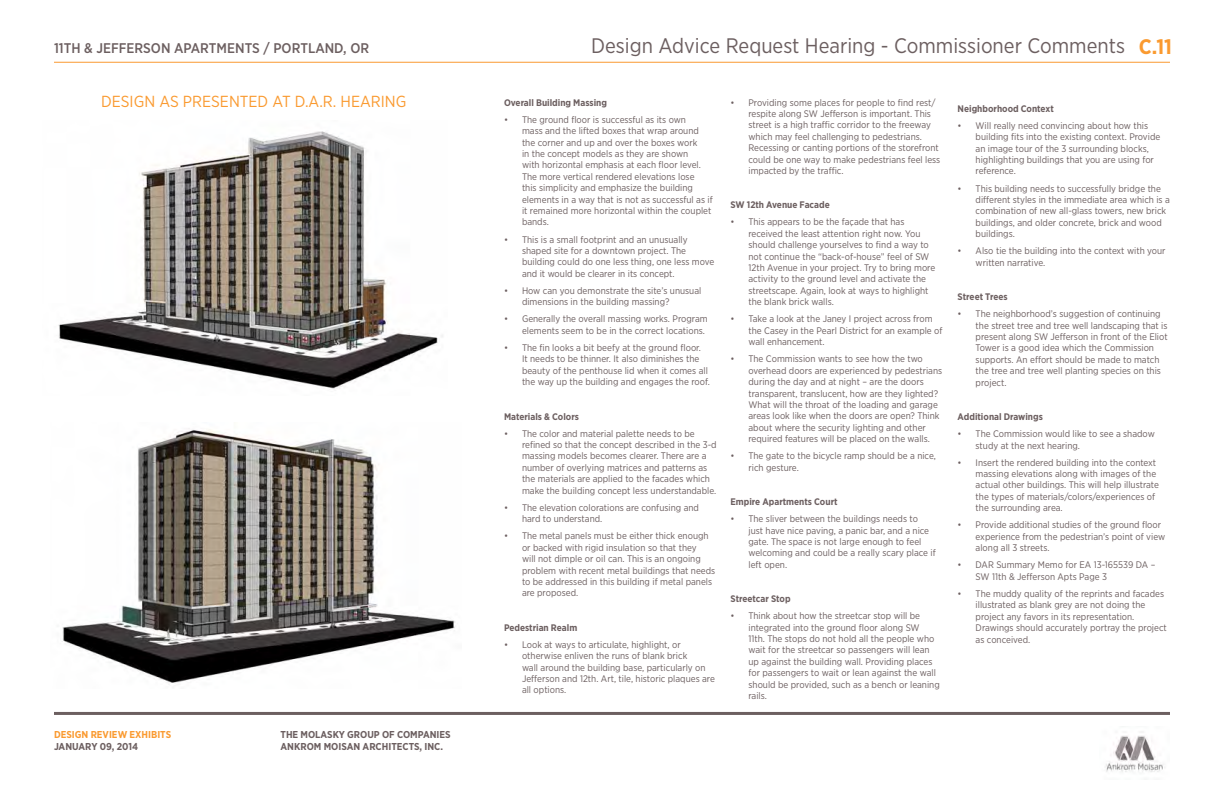
<style>
.page{position:relative;width:1224px;height:792px;background:#fff}
.page>*{position:absolute;margin:0;border:0;box-sizing:border-box;transform-origin:0 0}
.t1{font:21px "Gotham Narrow";color:#6c5f60}
.t2{font:700 21px "Gotham Narrow";color:#fa9a30}
.t3{font:16px "Gotham Narrow";color:#fa9a30}
.t4{font:500 14px "Gotham Narrow";color:#6c5f60}
.t5{font:700 10px "Gotham Narrow";color:#6c5f60}
.t6{font:700 10px "Gotham Narrow";color:#fa9a30}
.t7{font:9.5px/11.4px "Gotham Narrow";color:#6c5f60}
.t8{font:700 9.5px "Gotham Narrow";color:#6c5f60}
</style>
<div class="page">
<hr style="left:54px;top:62px;width:1116px;height:1px;background:#fa9a30">
<hr style="left:54px;top:712px;width:1116px;height:3px;background:#6c5f60">
<img style="left:1105px;top:731px;width:60px;height:41px">
<img style="left:58px;top:131px;width:385px;height:258px">
<img style="left:62px;top:428px;width:393px;height:255px">
<h1 class="t1" style="left:591px;top:33px;width:535px">Design Advice Request Hearing - Commissioner Comments</h1>
<h3 class="t4" style="left:54px;top:40px;width:307px">11TH &amp; JEFFERSON APARTMENTS / PORTLAND, OR</h3>
<h1 class="t2" style="left:1139px;top:34px;width:35px">C.11</h1>
<h2 class="t3" style="left:101px;top:92px;width:307px">DESIGN AS PRESENTED AT D.A.R. HEARING</h2>
<p class="t6" style="left:54px;top:729px;width:13px">Design</p>
<p class="t6" style="left:91px;top:729px;width:82px">rEVIEW EXHIBITS</p>
<p class="t5" style="left:54px;top:741px;width:2px">january</p>
<p class="t5" style="left:100px;top:741px;width:40px">09, 2014</p>
<p class="t5" style="left:280px;top:729px;width:7px">The</p>
<p class="t5" style="left:301px;top:729px;width:15px">Molasky</p>
<p class="t5" style="left:347px;top:729px;width:8px">group</p>
<p class="t5" style="left:382px;top:729px;width:22px">of companies</p>
<p class="t5" style="left:280px;top:741px;width:15px">Ankrom</p>
<p class="t5" style="left:324px;top:741px;width:15px">Moisan</p>
<p class="t5" style="left:363px;top:741px;width:13px">Archi</p>
<p class="t5" style="left:391px;top:741px;width:53px">tects, Inc.</p>
<p class="t8" style="left:504px;top:96px;width:104px">Overall Building Massing</p>
<p class="t7" style="left:522px;top:114px;width:192px;text-indent:-18px">• The ground floor is successful as its own<br>mass and the lifted boxes that wrap around the corner and up and over the boxes work<br>in the concept models as they are shown<br>with horizontal emphasis at each floor level.<br>The more vertical rendered elevations lose<br>this simplicity and emphasize the building elements in a way that is not as successful as if it remained more horizontal within the couplet bands.</p>
<p class="t7" style="left:522px;top:233px;width:194px;text-indent:-18px">• This is a small footprint and an unusually shaped site for a downtown project. The building could do one less thing, one less move and it would be clearer in its concept.</p>
<p class="t7" style="left:522px;top:285px;width:181px;text-indent:-18px">• How can you demonstrate the site’s unusual dimensions in the building massing?</p>
<p class="t7" style="left:504px;top:313px;width:205px;text-align:right">• Generally the overall massing works. Program elements seem to be in the correct locations.</p>
<p class="t7" style="left:522px;top:342px;width:189px;text-indent:-18px">• The fin looks a bit beefy at the ground floor.<br>It needs to be thinner. It also diminishes the beauty of the penthouse lid when it comes all the way up the building and engages the roof.</p>
<p class="t8" style="left:504px;top:410px;width:77px">Materials &amp; Colors</p>
<p class="t7" style="left:522px;top:428px;width:196px;text-indent:-18px">• The color and material palette needs to be refined so that the concept described in the 3-d massing models becomes clearer. There are a number of overlying matrices and patterns as the materials are applied to the facades which make the building concept less understandable.</p>
<p class="t7" style="left:522px;top:502px;width:179px;text-indent:-18px">• The elevation colorations are confusing and hard to understand.</p>
<p class="t7" style="left:522px;top:530px;width:195px;text-indent:-18px">• The metal panels must be either thick enough or backed with rigid insulation so that they<br>will not dimple or oil can. This is an ongoing problem with recent metal buildings that needs to be addressed in this building if metal panels are proposed.</p>
<p class="t8" style="left:504px;top:622px;width:75px">Pedestrian Realm</p>
<p class="t7" style="left:522px;top:639px;width:194px;text-indent:-18px">• Look at ways to articulate, highlight, or otherwise enliven the runs of blank brick<br>wall around the building base, particularly on Jefferson and 12th. Art, tile, historic plaques are all options.</p>
<p class="t7" style="left:749px;top:96px;width:193px;text-indent:-18px">• Providing some places for people to find rest/ respite along SW Jefferson is important. This street is a high traffic corridor to the freeway which may feel challenging to pedestrians.<br>Recessing or canting portions of the storefront could be one way to make pedestrians feel less impacted by the traffic.</p>
<p class="t8" style="left:730px;top:199px;width:101px">SW 12th Avenue Facade</p>
<p class="t7" style="left:749px;top:216px;width:188px;text-indent:-18px">• This appears to be the façade that has received the least attention right now. You should challenge yourselves to find a way to not continue the “back-of-house” feel of SW 12th Avenue in your project. Try to bring more activity to the ground level and activate the streetscape. Again, look at ways to highlight the blank brick walls.</p>
<p class="t7" style="left:749px;top:313px;width:196px;text-indent:-18px">• Take a look at the Janey I project across from the Casey in the Pearl District for an example of wall enhancement.</p>
<p class="t7" style="left:749px;top:353px;width:195px;text-indent:-18px">• The Commission wants to see how the two overhead doors are experienced by pedestrians during the day and at night – are the doors transparent, translucent, how are they lighted?<br>What will the throat of the loading and garage areas look like when the doors are open? Think about where the security lighting and other required features will be placed on the walls.</p>
<p class="t7" style="left:749px;top:450px;width:189px;text-indent:-18px">• The gate to the bicycle ramp should be a nice, rich gesture.</p>
<p class="t8" style="left:730px;top:496px;width:109px">Empire Apartments Court</p>
<p class="t7" style="left:749px;top:513px;width:189px;text-indent:-18px">• The sliver between the buildings needs to<br>just have nice paving, a panic bar, and a nice gate. The space is not large enough to feel welcoming and could be a really scary place if left open.</p>
<p class="t8" style="left:730px;top:593px;width:62px">Streetcar Stop</p>
<p class="t7" style="left:749px;top:610px;width:193px;text-indent:-18px">• Think about how the streetcar stop will be integrated into the ground floor along SW<br>11th. The stops do not hold all the people who wait for the streetcar so passengers will lean up against the building wall. Providing places for passengers to wait or lean against the wall should be provided, such as a bench or leaning rails.</p>
<p class="t8" style="left:958px;top:103px;width:98px">Neighborhood Context</p>
<p class="t7" style="left:976px;top:120px;width:186px;text-indent:-18px">• Will really need convincing about how this building fits into the existing context. Provide an image tour of the 3 surrounding blocks, highlighting buildings that you are using for reference.</p>
<p class="t7" style="left:976px;top:182px;width:196px;text-indent:-18px">• This building needs to successfully bridge the different styles in the immediate area which is a combination of new all-glass towers, new brick buildings, and older concrete, brick and wood buildings.</p>
<p class="t7" style="left:976px;top:245px;width:191px;text-indent:-18px">• Also tie the building into the context with your written narrative.</p>
<p class="t8" style="left:958px;top:291px;width:52px">Street Trees</p>
<p class="t7" style="left:976px;top:308px;width:194px;text-indent:-18px">• The neighborhood’s suggestion of continuing the street tree and tree well landscaping that is present along SW Jefferson in front of the Eliot Tower is a good idea which the Commission supports. An effort should be made to match the tree and tree well planting species on this project.</p>
<p class="t8" style="left:958px;top:411px;width:87px">Additional Drawings</p>
<p class="t7" style="left:976px;top:428px;width:181px;text-indent:-18px">• The Commission would like to see a shadow study at the next hearing.</p>
<p class="t7" style="left:976px;top:457px;width:185px;text-indent:-18px">• Insert the rendered building into the context massing elevations along with images of the actual other buildings. This will help illustrate the types of materials/colors/experiences of the surrounding area.</p>
<p class="t7" style="left:976px;top:519px;width:191px;text-indent:-18px">• Provide additional studies of the ground floor experience from the pedestrian’s point of view along all 3 streets.</p>
<p class="t7" style="left:976px;top:559px;width:181px;text-indent:-18px">• DAR Summary Memo for EA 13-165539 DA –<br>SW 11th &amp; Jefferson Apts Page 3</p>
<p class="t7" style="left:976px;top:588px;width:193px;text-indent:-18px">• The muddy quality of the reprints and facades illustrated as blank grey are not doing the project any favors in its representation.<br>Drawings should accurately portray the project as conceived.</p>
</div>
